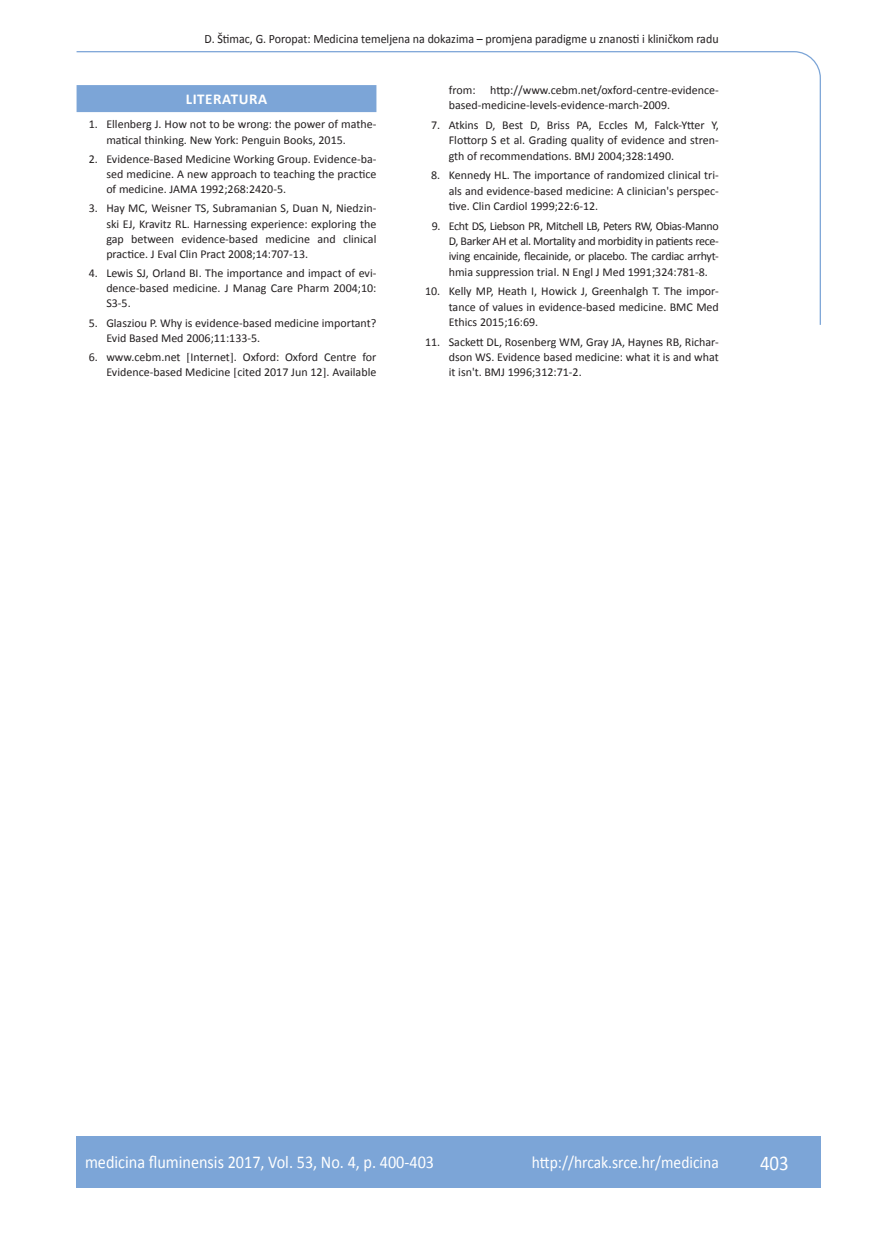
<style>
.page{position:relative;width:872px;height:1234px;background:#fff}
.page>*{position:absolute;margin:0;border:0;box-sizing:border-box;transform-origin:0 0}
.t1{font:21px "Calibri";color:#fff;scale:.9 1}
.t2{font:18px "Calibri";color:#fff;scale:.9 1}
.t3{font:17.25px "Calibri";color:#fff;scale:.9 1}
.t4{font:700 15px "Calibri";letter-spacing:.04em;color:#fff}
.t5{font:12.75px "Calibri";color:#231f20;scale:.94 1}
.t6{font:12px/15.3px "Calibri";color:#231f20;text-align:justify}
</style>
<div class="page">
<svg style="left:76px;top:51px;width:745px;height:274px"></svg>
<div style="left:77px;top:1135px;width:744px;height:51px;background:#7ca5d7"></div>
<div style="left:77px;top:85px;width:299px;height:27px;background:#7ca5d7"></div>
<p class="t5" style="left:205px;top:30px;width:548px">D. Štimac, G. Poropat: Medicina temeljena na dokazima – promjena paradigme u znanosti i kliničkom radu</p>
<p class="t4" style="left:186px;top:90px;width:83px">LITERATURA</p>
<p class="t6" style="left:106px;top:116px;width:271px;text-indent:-18px">1. Ellenberg J. How not to be wrong: the power of mathe&shy;matical thinking. New York: Penguin Books, 2015.</p>
<p class="t6" style="left:106px;top:151px;width:271px;text-indent:-18px">2. Evidence-Based Medicine Working Group. Evidence-ba&shy;sed medicine. A new approach to teaching the practice of medicine. JAMA 1992;268:2420-5.</p>
<p class="t6" style="left:106px;top:200px;width:271px;text-indent:-18px">3. Hay MC, Weisner TS, Subramanian S, Duan N, Niedzin&shy;ski EJ, Kravitz RL. Harnessing experience: exploring the gap between evidence-based medicine and clinical practice. J Eval Clin Pract 2008;14:707-13.</p>
<p class="t6" style="left:106px;top:265px;width:272px;text-indent:-18px">4. Lewis SJ, Orland BI. The importance and impact of evi&shy;dence-based medicine. J Manag Care Pharm 2004;10:<br>S3-5.</p>
<p class="t6" style="left:106px;top:314px;width:271px;text-indent:-18px">5. Glasziou P. Why is evidence-based medicine important?<br>Evid Based Med 2006;11:133-5.</p>
<p class="t6" style="left:89px;top:349px;width:289px;text-align:right">6. www.cebm.net Internet . Oxford: Oxford Centre for<br>Evidence-based Medicine cited 2017 Jun 12 . Available</p>
<p class="t6" style="left:449px;top:82px;width:271px">from: http://www.cebm.net/oxford-centre-evidence&shy;based-medicine-levels-evidence-march-2009.</p>
<p class="t6" style="left:449px;top:117px;width:271px;text-indent:-18px">7. Atkins D, Best D, Briss PA, Eccles M, Falck-Ytter Y, Flottorp S et al. Grading quality of evidence and stren&shy;gth of recommendations. BMJ 2004;328:1490.</p>
<p class="t6" style="left:449px;top:167px;width:271px;text-indent:-18px">8. Kennedy HL. The importance of randomized clinical tri&shy;als and evidence-based medicine: A clinician's perspec&shy;tive. Clin Cardiol 1999;22:6-12.</p>
<p class="t6" style="left:449px;top:217px;width:271px;text-indent:-17px">9. Echt DS, Liebson PR, Mitchell LB, Peters RW, Obias-Manno D, Barker AH et al. Mortality and morbidity in patients rece&shy;iving encainide, flecainide, or placebo. The cardiac arrhyt&shy;hmia suppression trial. N Engl J Med 1991;324:781-8.</p>
<p class="t6" style="left:449px;top:283px;width:271px;text-indent:-24px">10. Kelly MP, Heath I, Howick J, Greenhalgh T. The impor&shy;tance of values in evidence-based medicine. BMC Med Ethics 2015;16:69.</p>
<p class="t6" style="left:449px;top:333px;width:271px;text-indent:-24px">11. Sackett DL, Rosenberg WM, Gray JA, Haynes RB, Richar&shy;dson WS. Evidence based medicine: what it is and what it isn't. BMJ 1996;312:71-2.</p>
<h2 class="t2" style="left:85px;top:1150px;width:389px">medicina fluminensis 2017, Vol. 53, No. 4, p. 400-403</h2>
<h3 class="t3" style="left:532px;top:1151px;width:209px">http://hrcak.srce.hr/medicina</h3>
<h1 class="t1" style="left:760px;top:1149px;width:33px">403</h1>
</div>
